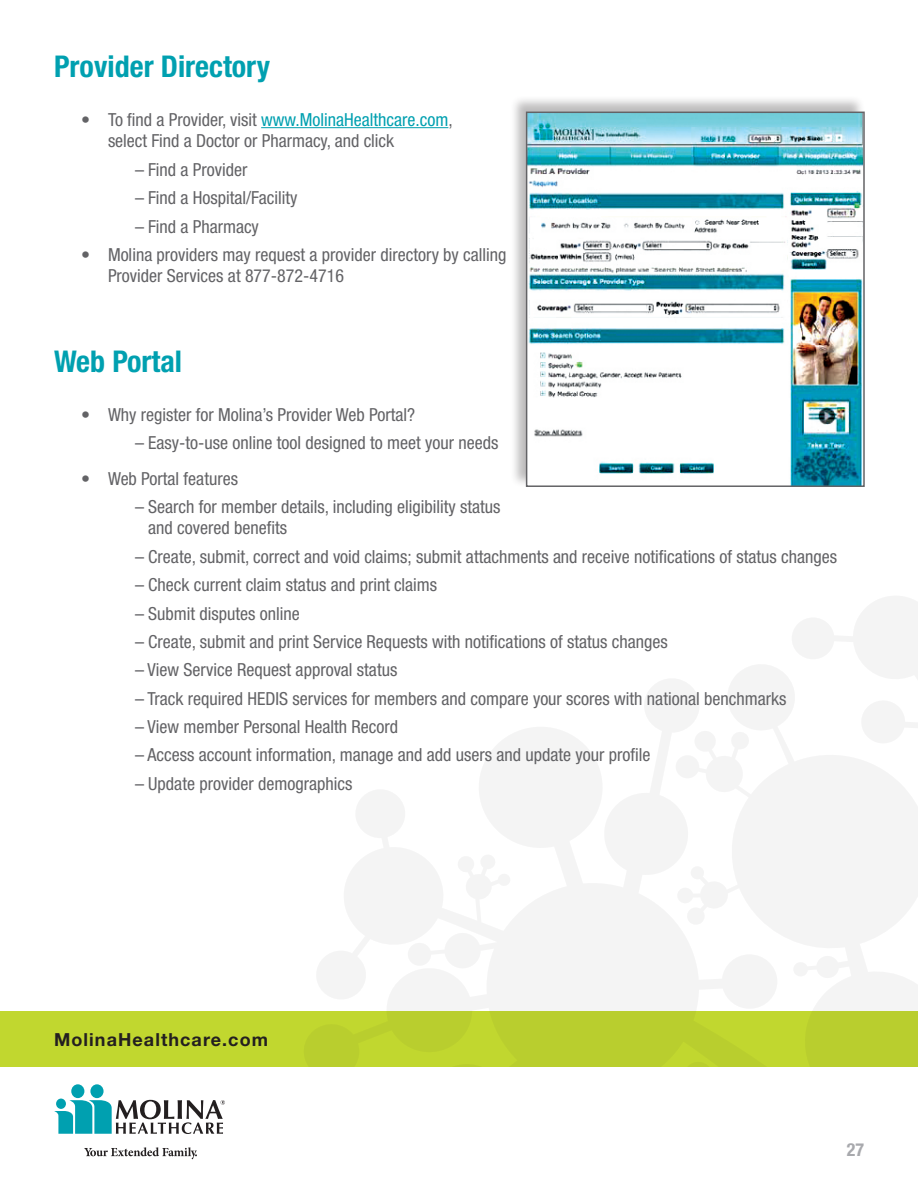
<style>
.page{position:relative;width:918px;height:1188px;background:#fff}
.page>*{position:absolute;margin:0;border:0;box-sizing:border-box;transform-origin:0 0}
.t1{font:700 condensed 30px "Helvetica Neue";color:#00a0b0}
.t2{font:condensed 18px/21.6px "Helvetica Neue";color:#636366}
.t3{font:700 18px "Helvetica Neue";letter-spacing:.06em;color:#231f20}
.t4{font:700 condensed 18px "Helvetica Neue";color:#a8a9ad}
.s1{color:#00a0b0}
</style>
<div class="page">
<svg style="left:84px;top:1147px;width:113px;height:12px"></svg>
<div style="left:90px;top:1084px;width:14px;height:14px;background:#00a0b0;border-radius:50%"></div>
<div style="left:71px;top:1084px;width:13px;height:14px;background:#00a0b0;border-radius:50%"></div>
<svg style="left:54px;top:1100px;width:171px;height:34px"></svg>
<div style="left:56px;top:1099px;width:10px;height:10px;background:#00a0b0;border-radius:50%"></div>
<div style="left:0;top:1011px;width:918px;height:55px;background:#c1d72f"></div>
<svg style="left:317px;top:596px;width:601px;height:415px"></svg>
<hr style="left:261px;top:127px;width:187px;height:1px;background:#00a0b0">
<div style="left:510px;top:95px;width:356px;height:393px;background:#231f20;opacity:.3"></div>
<img style="left:529px;top:115px;width:333px;height:369px">
<div style="left:526px;top:112px;width:339px;height:375px;border:2px solid #636366"></div>
<h3 class="t1" style="left:54px;top:48px;width:218px">Provider Directory</h3>
<p class="t2" style="left:108px;top:109px;width:346px;text-indent:-27px">• To find a Provider, visit <span class="s1">www.MolinaHealthcare.com</span>, select Find a Doctor or Pharmacy, and click</p>
<p class="t2" style="left:135px;top:159px;width:114px">– Find a Provider</p>
<p class="t2" style="left:135px;top:187px;width:164px">– Find a Hospital/Facility</p>
<p class="t2" style="left:135px;top:215px;width:125px">– Find a Pharmacy</p>
<p class="t2" style="left:108px;top:244px;width:400px;text-indent:-27px">• Molina providers may request a provider directory by calling<br>Provider Services at 877-872-4716</p>
<h3 class="t1" style="left:54px;top:344px;width:130px">Web Portal</h3>
<p class="t2" style="left:81px;top:404px;width:336px">• Why register for Molina’s Provider Web Portal?</p>
<p class="t2" style="left:135px;top:432px;width:365px">– Easy-to-use online tool designed to meet your needs</p>
<p class="t2" style="left:81px;top:467px;width:159px">• Web Portal features</p>
<p class="t2" style="left:148px;top:496px;width:354px;text-indent:-13px">– Search for member details, including eligibility status and covered benefits</p>
<p class="t2" style="left:135px;top:546px;width:704px">– Create, submit, correct and void claims; submit attachments and receive notifications of status changes</p>
<p class="t2" style="left:135px;top:574px;width:304px">– Check current claim status and print claims</p>
<p class="t2" style="left:135px;top:602px;width:166px">– Submit disputes online</p>
<p class="t2" style="left:135px;top:631px;width:534px">– Create, submit and print Service Requests with notifications of status changes</p>
<p class="t2" style="left:135px;top:659px;width:264px">– View Service Request approval status</p>
<p class="t2" style="left:135px;top:687px;width:653px">– Track required HEDIS services for members and compare your scores with national benchmarks</p>
<p class="t2" style="left:135px;top:716px;width:265px">– View member Personal Health Record</p>
<p class="t2" style="left:135px;top:744px;width:517px">– Access account information, manage and add users and update your profile</p>
<p class="t2" style="left:135px;top:772px;width:219px">– Update provider demographics</p>
<p class="t3" style="left:54px;top:1029px;width:216px">MolinaHealthcare.com</p>
<p class="t4" style="left:847px;top:1139px;width:19px">27</p>
</div>
